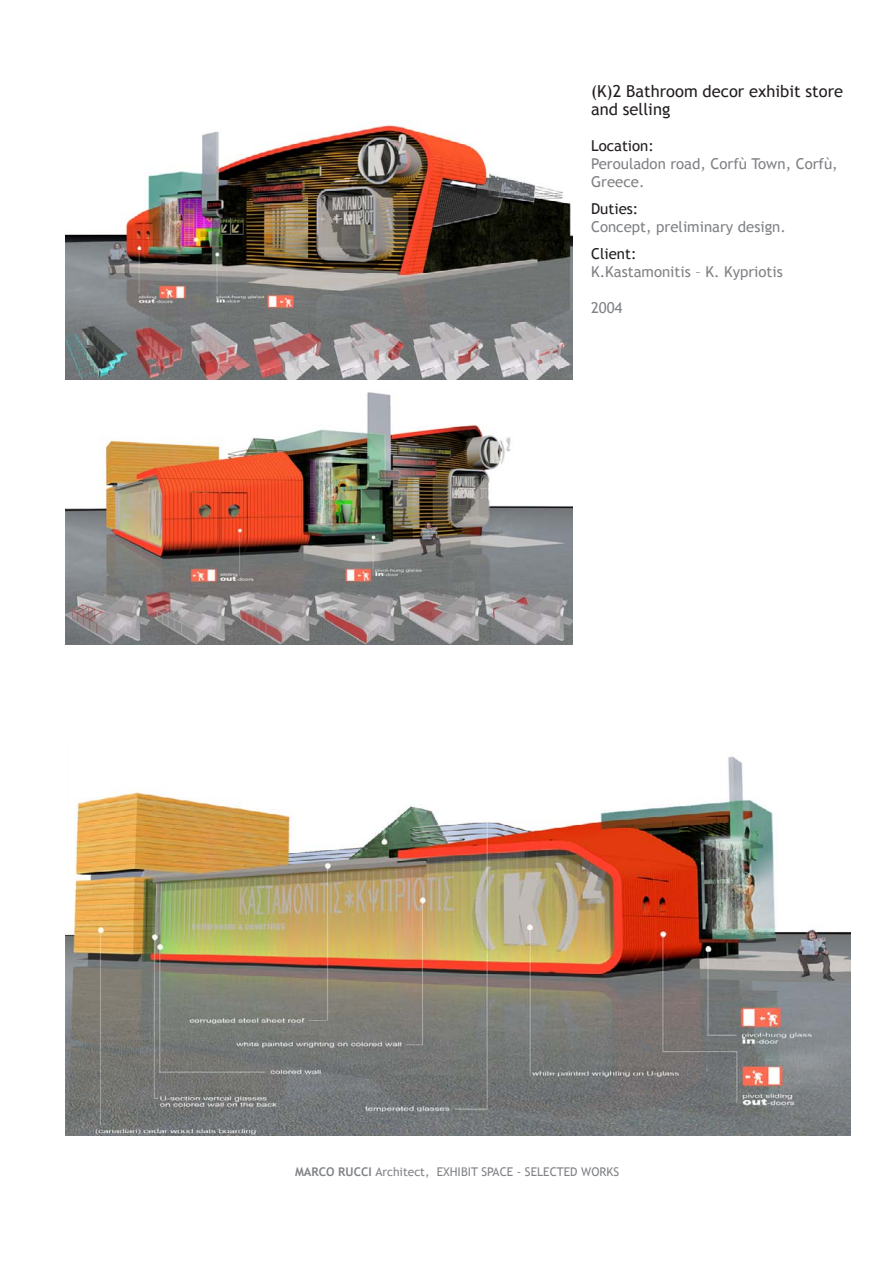
<style>
.page{position:relative;width:893px;height:1263px;background:#fff}
.page>*{position:absolute;margin:0;border:0;box-sizing:border-box;transform-origin:0 0}
.t1{font:16.5px/18px "Trebuchet MS";color:#231f20}
.t2{font:15px/18px "Trebuchet MS";color:#808285}
.t3{font:15px "Trebuchet MS";color:#231f20}
.t4{font:12px "Trebuchet MS";color:#808285}
.s1{font-weight:700}
</style>
<div class="page">
<img style="left:65px;top:392px;width:507px;height:252px">
<img style="left:65px;top:756px;width:785px;height:379px">
<img style="left:65px;top:122px;width:507px;height:257px">
<p class="t1" style="left:591px;top:83px;width:254px">(K)2 Bathroom decor exhibit store and selling</p>
<p class="t3" style="left:591px;top:137px;width:64px">Location:</p>
<p class="t2" style="left:591px;top:155px;width:248px">Perouladon road, Corfù Town, Corfù,<br>Greece.</p>
<p class="t3" style="left:591px;top:200px;width:49px">Duties:</p>
<p class="t2" style="left:591px;top:218px;width:196px">Concept, preliminary design.</p>
<p class="t3" style="left:591px;top:245px;width:47px">Client:</p>
<p class="t2" style="left:591px;top:263px;width:193px">K.Kastamonitis – K. Kypriotis</p>
<p class="t2" style="left:591px;top:299px;width:33px">2004</p>
<p class="t4" style="left:295px;top:1164px;width:326px"><span class="s1">MARCO RUCCI</span> Architect, EXHIBIT SPACE - SELECTED WORKS</p>
</div>
